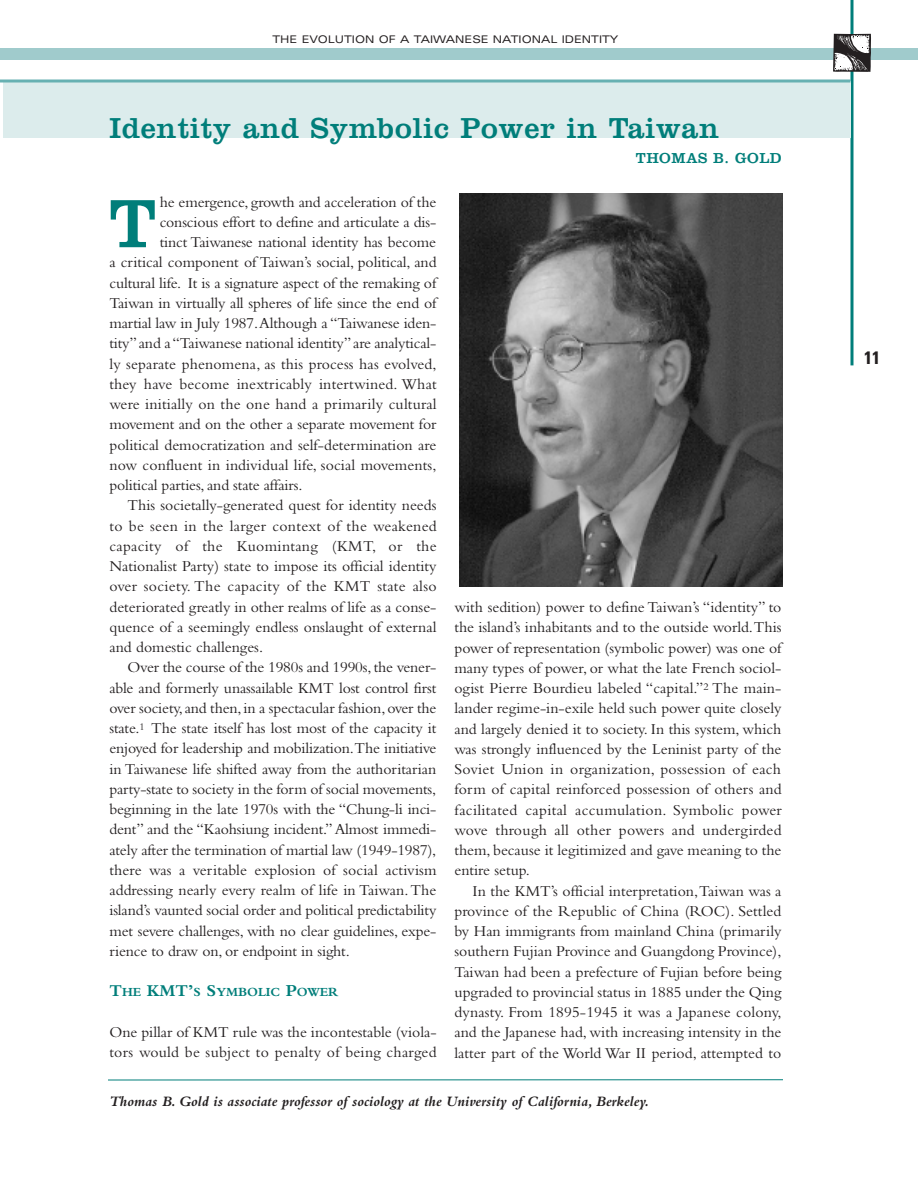
<style>
.page{position:relative;width:918px;height:1188px;background:#fff}
.page>*{position:absolute;margin:0;border:0;box-sizing:border-box;transform-origin:0 0}
.t1{font:70.95px "Clarendon";color:#007e7a}
.t2{font:30px "Clarendon";letter-spacing:.025em;color:#007e7a}
.t3{font:700 condensed 18px "Univers";color:#231f20}
.t4{font:15.75px/20.2px "Bembo";letter-spacing:-.01em;color:#231f20;text-align:justify}
.t5{font:15.75px "Bembo";letter-spacing:.01em;color:#231f20}
.t6{font:15.75px "Bembo";letter-spacing:.02em;color:#231f20}
.t7{font:italic 700 15px "Bembo";color:#231f20}
.t8{font:15px "Clarendon";letter-spacing:.03em;color:#007e7a}
.t9{font:700 12.9px "Bembo";color:#007e7a}
.t10{font:expanded 10.5px "Univers";color:#231f20}
.s1{font-size:17.25px}
</style>
<div class="page">
<div style="left:0;top:48px;width:918px;height:12px;background:#a0cbcc"></div>
<hr style="left:850px;top:0;width:3px;height:365px;background:#007e7a">
<svg style="left:833px;top:34px;width:38px;height:38px"></svg>
<hr style="left:108px;top:1079px;width:675px;height:1px;background:#007e7a">
<img style="left:459px;top:193px;width:324px;height:393px">
<div style="left:3px;top:81px;width:847px;height:56px;background:#dcecec"></div>
<hr style="left:0;top:80px;width:850px;height:2px;background:#67b1b2">
<p class="t10" style="left:273px;top:35px;width:347px">THE EVOLUTION OF A TAIWANESE NATIONAL IDENTITY</p>
<h2 class="t2" style="left:110px;top:118px;width:611px">Identity and Symbolic Power in Taiwan</h2>
<p class="t8" style="left:636px;top:153px;width:147px">THOMAS B. GOLD</p>
<h1 class="t1" style="left:109px;top:200px;width:49px">T</h1>
<p class="t4" style="left:160px;top:193px;width:278px">he emergence, growth and acceleration of the</p>
<p class="t4" style="left:160px;top:213px;width:278px">conscious effort to define and articulate a dis-</p>
<p class="t4" style="left:160px;top:234px;width:278px">tinct Taiwanese national identity has become</p>
<p class="t4" style="left:109px;top:254px;width:329px">a critical component of Taiwan’s social, political, and</p>
<p class="t4" style="left:109px;top:274px;width:328px">cultural life. It is a signature aspect of the remaking of</p>
<p class="t4" style="left:109px;top:294px;width:328px">Taiwan in virtually all spheres of life since the end of</p>
<p class="t4" style="left:109px;top:315px;width:328px">martial law in July 1987.Although a “Taiwanese iden-</p>
<p class="t4" style="left:109px;top:335px;width:328px">tity”and a “Taiwanese national identity”are analytical-</p>
<p class="t5" style="left:109px;top:358px;width:329px">ly separate phenomena, as this process has evolved,</p>
<p class="t5" style="left:109px;top:379px;width:329px">they have become inextricably intertwined. What</p>
<p class="t5" style="left:109px;top:399px;width:329px">were initially on the one hand a primarily cultural</p>
<p class="t4" style="left:109px;top:416px;width:328px">movement and on the other a separate movement for</p>
<p class="t4" style="left:109px;top:436px;width:328px">political democratization and self-determination are</p>
<p class="t4" style="left:109px;top:456px;width:329px">now confluent in individual life, social movements,</p>
<p class="t4" style="left:109px;top:477px;width:195px">political parties, and state affairs.</p>
<p class="t4" style="left:127px;top:497px;width:310px">This societally-generated quest for identity needs</p>
<p class="t6" style="left:109px;top:520px;width:329px">to be seen in the larger context of the weakened</p>
<p class="t6" style="left:109px;top:541px;width:329px">capacity of the Kuomintang (KMT, or the</p>
<p class="t4" style="left:109px;top:558px;width:329px">Nationalist Party) state to impose its official identity</p>
<p class="t6" style="left:109px;top:581px;width:329px">over society. The capacity of the KMT state also</p>
<p class="t4" style="left:109px;top:598px;width:329px">deteriorated greatly in other realms of life as a conse-</p>
<p class="t4" style="left:109px;top:618px;width:329px">quence of a seemingly endless onslaught of external</p>
<p class="t4" style="left:109px;top:639px;width:155px">and domestic challenges.</p>
<p class="t4" style="left:127px;top:659px;width:310px">Over the course of the 1980s and 1990s,the vener-</p>
<p class="t4" style="left:109px;top:679px;width:328px">able and formerly unassailable KMT lost control first</p>
<p class="t4" style="left:109px;top:699px;width:328px">over society,and then,in a spectacular fashion,over the</p>
<p class="t4" style="left:109px;top:720px;width:329px">state.<sup>1</sup> The state itself has lost most of the capacity it</p>
<p class="t4" style="left:109px;top:740px;width:328px">enjoyed for leadership and mobilization.The initiative</p>
<p class="t4" style="left:109px;top:760px;width:328px">in Taiwanese life shifted away from the authoritarian</p>
<p class="t4" style="left:109px;top:780px;width:328px">party-state to society in the form of social movements,</p>
<p class="t4" style="left:109px;top:801px;width:328px">beginning in the late 1970s with the “Chung-li inci-</p>
<p class="t4" style="left:109px;top:821px;width:328px">dent” and the “Kaohsiung incident.”Almost immedi-</p>
<p class="t4" style="left:109px;top:841px;width:328px">ately after the termination of martial law (1949-1987),</p>
<p class="t5" style="left:109px;top:865px;width:329px">there was a veritable explosion of social activism</p>
<p class="t4" style="left:109px;top:882px;width:328px">addressing nearly every realm of life in Taiwan.The</p>
<p class="t4" style="left:109px;top:902px;width:328px">island’s vaunted social order and political predictability</p>
<p class="t4" style="left:109px;top:922px;width:328px">met severe challenges, with no clear guidelines, expe-</p>
<p class="t4" style="left:109px;top:942px;width:242px">rience to draw on, or endpoint in sight.</p>
<p class="t9" style="left:109px;top:988px;width:230px"><span class="s1">T</span>HE <span class="s1">KMT’</span>S <span class="s1">S</span>YMBOLIC <span class="s1">P</span>OWER</p>
<p class="t4" style="left:109px;top:1023px;width:329px">One pillar of KMT rule was the incontestable (viola&shy;tors would be subject to penalty of being charged</p>
<p class="t4" style="left:454px;top:599px;width:329px">with sedition) power to define Taiwan’s “identity” to the island’s inhabitants and to the outside world.This power of representation (symbolic power) was one of many types of power, or what the late French sociol&shy;ogist Pierre Bourdieu labeled “capital.”<sup>2</sup> The main&shy;lander regime-in-exile held such power quite closely and largely denied it to society. In this system, which was strongly influenced by the Leninist party of the Soviet Union in organization, possession of each form of capital reinforced possession of others and facilitated capital accumulation. Symbolic power wove through all other powers and undergirded them, because it legitimized and gave meaning to the entire setup.</p>
<p class="t4" style="left:454px;top:882px;width:329px;text-indent:18px">In the KMT’s official interpretation,Taiwan was a province of the Republic of China (ROC). Settled by Han immigrants from mainland China (primarily southern Fujian Province and Guangdong Province), Taiwan had been a prefecture of Fujian before being upgraded to provincial status in 1885 under the Qing dynasty. From 1895-1945 it was a Japanese colony, and the Japanese had, with increasing intensity in the latter part of the World War II period, attempted to</p>
<p class="t7" style="left:110px;top:1096px;width:541px">Thomas B. Gold is associate professor of sociology at the University of California, Berkeley.</p>
<p class="t3" style="left:864px;top:351px;width:17px">11</p>
</div>
